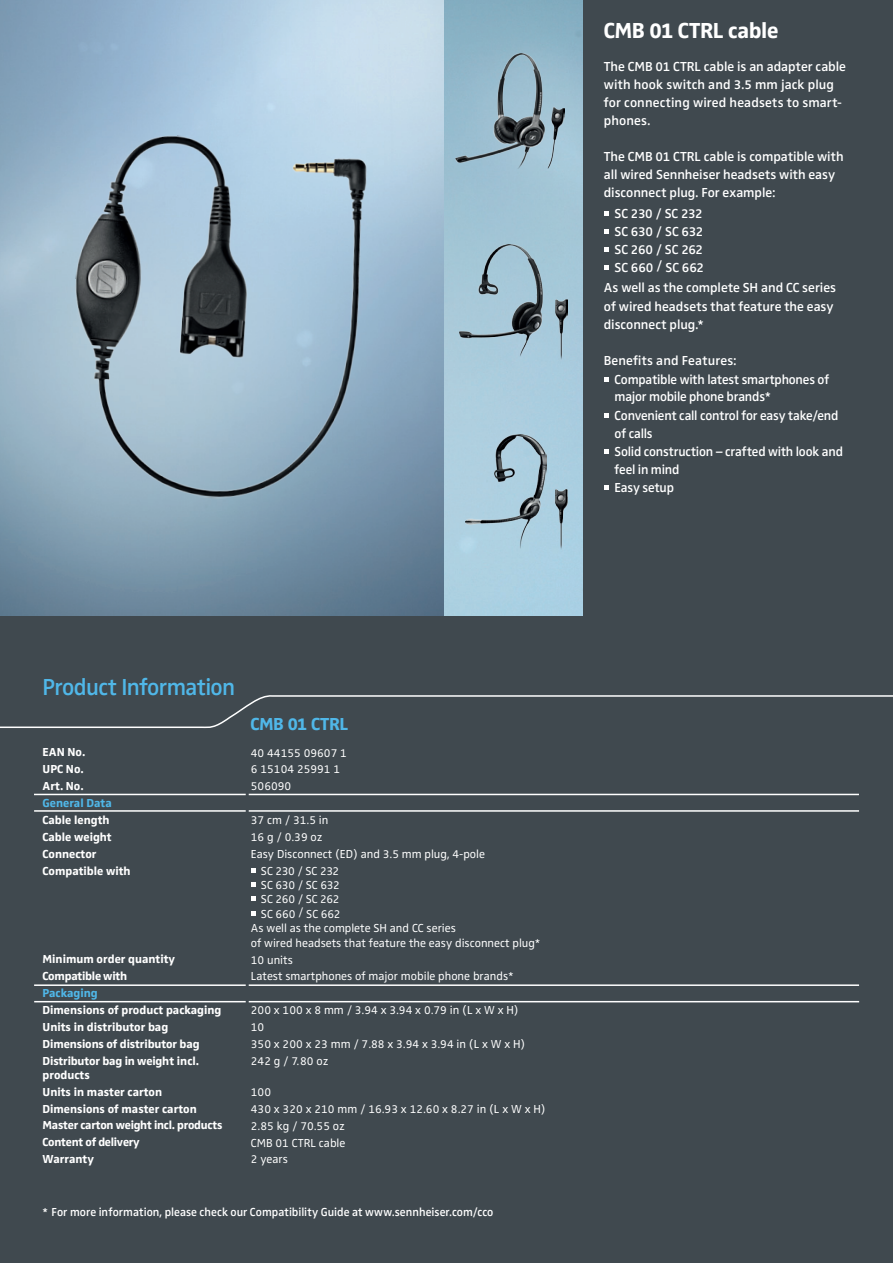
<style>
.page{position:relative;width:893px;height:1263px;background:#40494f}
.page>*{position:absolute;margin:0;border:0;box-sizing:border-box;transform-origin:0 0}
.t1{font:600 24px "Sennheiser";letter-spacing:-.025em;color:#50b7e8;scale:.96 1}
.t2{font:700 22.5px "Sennheiser";letter-spacing:-.02em;color:#fff}
.t3{font:700 18px "Sennheiser";letter-spacing:-.02em;color:#50b7e8}
.t4{font:600 13.5px/18px "Sennheiser";letter-spacing:-.005em;color:#fff}
.t5{font:12px "Sennheiser";color:#fff}
.t6{font:700 12px/14.4px "Sennheiser";color:#fff}
.t7{font:600 12px "Sennheiser";color:#fff}
.t8{font:700 12px "Sennheiser";letter-spacing:-.02em;color:#fff}
.t9{font:700 12px "Sennheiser";color:#50b7e8}
.t10{font:12px "Sennheiser";letter-spacing:-.035em;color:#fff}
.t11{font:12px "Sennheiser";letter-spacing:-.03em;color:#fff}
.t12{font:12px "Sennheiser";letter-spacing:-.02em;color:#fff}
</style>
<div class="page">
<img style="left:0;top:0;width:583px;height:616px">
<img style="left:61px;top:129px;width:311px;height:379px">
<img style="left:456px;top:53px;width:108px;height:116px">
<img style="left:460px;top:244px;width:108px;height:116px">
<img style="left:465px;top:434px;width:81px;height:115px">
<img style="left:550px;top:434px;width:18px;height:116px">
<hr style="left:34px;top:810px;width:825px;height:2px;background:#fff">
<hr style="left:34px;top:1001px;width:825px;height:1px;background:#fff">
<hr style="left:34px;top:794px;width:825px;height:1px;background:#fff">
<hr style="left:34px;top:984px;width:825px;height:2px;background:#fff">
<svg style="left:251px;top:868px;width:4px;height:4px"></svg>
<svg style="left:251px;top:882px;width:4px;height:5px"></svg>
<svg style="left:251px;top:897px;width:4px;height:4px"></svg>
<svg style="left:251px;top:911px;width:4px;height:4px"></svg>
<svg style="left:0;top:695px;width:893px;height:34px"></svg>
<hr style="left:246px;top:745px;width:3px;height:452px;background:#40494f">
<svg style="left:604px;top:212px;width:4px;height:4px"></svg>
<svg style="left:604px;top:230px;width:4px;height:4px"></svg>
<svg style="left:604px;top:248px;width:4px;height:4px"></svg>
<svg style="left:604px;top:266px;width:4px;height:4px"></svg>
<svg style="left:604px;top:377px;width:4px;height:4px"></svg>
<svg style="left:604px;top:413px;width:4px;height:4px"></svg>
<svg style="left:604px;top:449px;width:4px;height:4px"></svg>
<svg style="left:604px;top:485px;width:4px;height:4px"></svg>
<h2 class="t2" style="left:604px;top:18px;width:176px">CMB 01 CTRL cable</h2>
<p class="t4" style="left:604px;top:58px;width:244px">The CMB 01 CTRL cable is an adapter cable with hook switch and 3.5 mm jack plug for connecting wired headsets to smart&shy;phones.</p>
<p class="t4" style="left:604px;top:148px;width:241px">The CMB 01 CTRL cable is compatible with all wired Sennheiser headsets with easy disconnect plug. For example:</p>
<p class="t4" style="left:615px;top:205px;width:91px;text-align:justify">SC 230 / SC 232<br>SC 630 / SC 632<br>SC 260 / SC 262<br>SC 660 / SC 662</p>
<p class="t4" style="left:604px;top:278px;width:234px;line-height:19.5px">As well as the complete SH and CC series of wired headsets that feature the easy</p>
<p class="t4" style="left:604px;top:316px;width:102px">disconnect plug.*</p>
<p class="t4" style="left:615px;top:352px;width:230px;text-indent:-11px">Benefits and Features:<br>Compatible with latest smartphones of major mobile phone brands*<br>Convenient call control for easy take/end of calls<br>Solid construction – crafted with look and feel in mind<br>Easy setup</p>
<h1 class="t1" style="left:42px;top:673px;width:202px">Product Information</h1>
<h3 class="t3" style="left:250px;top:713px;width:99px">CMB 01 CTRL</h3>
<p class="t6" style="left:43px;top:745px;width:44px">EAN No.</p>
<p class="t5" style="left:251px;top:746px;width:98px">40 44155 09607 1</p>
<p class="t6" style="left:43px;top:762px;width:43px">UPC No.</p>
<p class="t5" style="left:251px;top:762px;width:91px">6 15104 25991 1</p>
<p class="t6" style="left:43px;top:779px;width:43px">Art. No.</p>
<p class="t5" style="left:251px;top:779px;width:42px">506090</p>
<p class="t9" style="left:43px;top:796px;width:71px">General Data</p>
<p class="t6" style="left:43px;top:813px;width:69px">Cable length</p>
<p class="t5" style="left:251px;top:813px;width:79px">37 cm / 31.5 in</p>
<p class="t6" style="left:43px;top:829px;width:71px">Cable weight</p>
<p class="t5" style="left:251px;top:830px;width:73px">16 g / 0.39 oz</p>
<p class="t6" style="left:43px;top:846px;width:56px">Connector</p>
<p class="t5" style="left:251px;top:847px;width:236px">Easy Disconnect (ED) and 3.5 mm plug, 4-pole</p>
<p class="t6" style="left:43px;top:863px;width:90px">Compatible with</p>
<p class="t10" style="left:261px;top:864px;width:80px">SC 230 / SC 232</p>
<p class="t11" style="left:261px;top:878px;width:80px">SC 630 / SC 632</p>
<p class="t12" style="left:261px;top:892px;width:80px">SC 260 / SC 262</p>
<p class="t5" style="left:261px;top:907px;width:81px">SC 660 / SC 662</p>
<p class="t5" style="left:251px;top:921px;width:207px">As well as the complete SH and CC series</p>
<p class="t5" style="left:251px;top:936px;width:291px">of wired headsets that feature the easy disconnect plug*</p>
<p class="t6" style="left:43px;top:952px;width:134px">Minimum order quantity</p>
<p class="t5" style="left:251px;top:952px;width:44px">10 units</p>
<p class="t8" style="left:43px;top:969px;width:86px">Compatible with</p>
<p class="t5" style="left:251px;top:969px;width:264px">Latest smartphones of major mobile phone brands*</p>
<p class="t9" style="left:43px;top:986px;width:57px">Packaging</p>
<p class="t6" style="left:43px;top:1003px;width:180px">Dimensions of product packaging</p>
<p class="t5" style="left:251px;top:1003px;width:269px">200 x 100 x 8 mm / 3.94 x 3.94 x 0.79 in (L x W x H)</p>
<p class="t6" style="left:43px;top:1019px;width:127px">Units in distributor bag</p>
<p class="t5" style="left:251px;top:1020px;width:15px">10</p>
<p class="t6" style="left:43px;top:1036px;width:159px">Dimensions of distributor bag</p>
<p class="t5" style="left:251px;top:1037px;width:276px">350 x 200 x 23 mm / 7.88 x 3.94 x 3.94 in (L x W x H)</p>
<p class="t6" style="left:43px;top:1053px;width:158px">Distributor bag in weight incl. products</p>
<p class="t5" style="left:251px;top:1054px;width:79px">242 g / 7.80 oz</p>
<p class="t6" style="left:43px;top:1084px;width:121px">Units in master carton</p>
<p class="t5" style="left:251px;top:1085px;width:22px">100</p>
<p class="t6" style="left:43px;top:1101px;width:156px">Dimensions of master carton</p>
<p class="t5" style="left:251px;top:1102px;width:296px">430 x 320 x 210 mm / 16.93 x 12.60 x 8.27 in (L x W x H)</p>
<p class="t8" style="left:43px;top:1118px;width:181px">Master carton weight incl. products</p>
<p class="t5" style="left:251px;top:1119px;width:96px">2.85 kg / 70.55 oz</p>
<p class="t8" style="left:43px;top:1135px;width:99px">Content of delivery</p>
<p class="t5" style="left:251px;top:1135px;width:96px">CMB 01 CTRL cable</p>
<p class="t6" style="left:43px;top:1152px;width:53px">Warranty</p>
<p class="t5" style="left:251px;top:1152px;width:39px">2 years</p>
<p class="t7" style="left:42px;top:1205px;width:452px">* For more information, please check our Compatibility Guide at www.sennheiser.com/cco</p>
</div>
